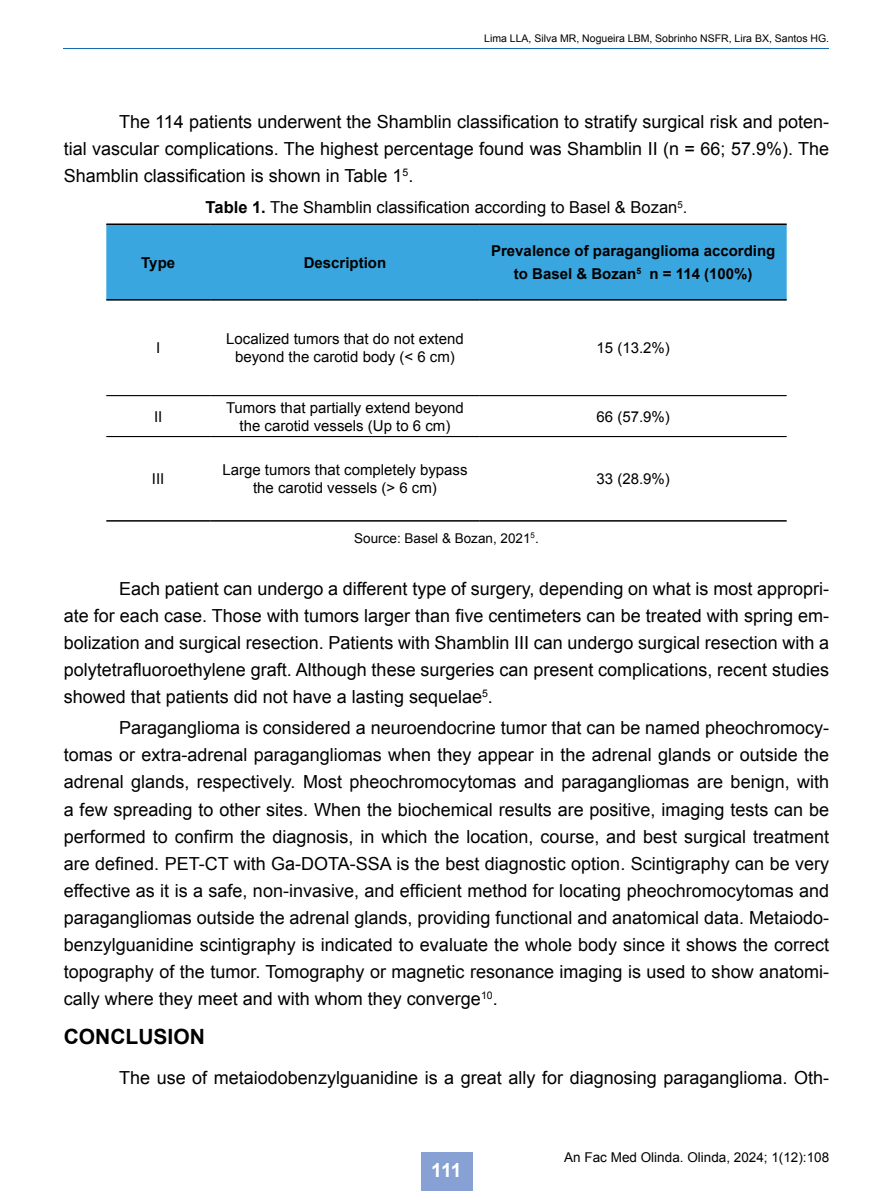
<style>
.page{position:relative;width:893px;height:1191px;background:#fff}
.page>*{position:absolute;margin:0;border:0;box-sizing:border-box;transform-origin:0 0}
.t1{font:700 21px "Arial";color:#000}
.t2{font:700 19.5px "Arial";color:#fff}
.t3{font:18px/27px "Arial";color:#000;text-align:justify}
.t4{font:16.5px "Arial";color:#000}
.t5{font:15px/18px "Arial";color:#000;text-align:center}
.t6{font:700 15px/22.5px "Arial";color:#000;text-align:center}
.t7{font:13.5px "Arial";color:#000}
.t8{font:10.5px "Arial";color:#000}
.s1{font-weight:700}
</style>
<div class="page">
<div style="left:421px;top:1152px;width:51px;height:39px;background:#87a1d4"></div>
<hr style="left:64px;top:48px;width:765px;height:1px;background:#176bb4">
<div style="left:106px;top:225px;width:681px;height:74px;background:#3aa6df"></div>
<hr style="left:106px;top:520px;width:104px;height:1px;background:#000">
<hr style="left:210px;top:520px;width:270px;height:1px;background:#000">
<hr style="left:480px;top:520px;width:307px;height:1px;background:#000">
<hr style="left:106px;top:223px;width:104px;height:2px;background:#000">
<hr style="left:106px;top:299px;width:104px;height:2px;background:#000">
<hr style="left:210px;top:223px;width:270px;height:2px;background:#000">
<hr style="left:210px;top:299px;width:270px;height:2px;background:#000">
<hr style="left:480px;top:223px;width:307px;height:2px;background:#000">
<hr style="left:480px;top:299px;width:307px;height:2px;background:#000">
<hr style="left:106px;top:395px;width:104px;height:1px;background:#000">
<hr style="left:210px;top:395px;width:270px;height:1px;background:#000">
<hr style="left:480px;top:395px;width:307px;height:1px;background:#000">
<hr style="left:106px;top:436px;width:104px;height:1px;background:#000">
<hr style="left:210px;top:436px;width:270px;height:1px;background:#000">
<hr style="left:480px;top:436px;width:307px;height:1px;background:#000">
<p class="t8" style="left:484px;top:31px;width:346px">Lima LLA, Silva MR, Nogueira LBM, Sobrinho NSFR, Lira BX, Santos HG.</p>
<p class="t3" style="left:64px;top:108px;width:767px;text-indent:55px">The 114 patients underwent the Shamblin classification to stratify surgical risk and poten&shy;tial vascular complications. The highest percentage found was Shamblin II (n = 66; 57.9%). The Shamblin classification is shown in Table 1<sup>5</sup>.</p>
<p class="t4" style="left:206px;top:197px;width:483px"><span class="s1">Table 1.</span> The Shamblin classification according to Basel &amp; Bozan<sup>5</sup>.</p>
<p class="t6" style="left:141px;top:251px;width:35px">Type</p>
<p class="t6" style="left:304px;top:251px;width:84px">Description</p>
<p class="t6" style="left:491px;top:240px;width:286px">Prevalence of paraganglioma according to Basel &amp; Bozan<sup>5</sup> n = 114 (100%)</p>
<p class="t5" style="left:156px;top:339px;width:6px">I</p>
<p class="t5" style="left:226px;top:330px;width:239px">Localized tumors that do not extend beyond the carotid body (&lt; 6 cm)</p>
<p class="t5" style="left:597px;top:339px;width:75px">15 (13.2%)</p>
<p class="t5" style="left:154px;top:407px;width:10px">II</p>
<p class="t5" style="left:226px;top:398px;width:239px">Tumors that partially extend beyond the carotid vessels (Up to 6 cm)</p>
<p class="t5" style="left:597px;top:407px;width:75px">66 (57.9%)</p>
<p class="t5" style="left:152px;top:470px;width:14px">III</p>
<p class="t5" style="left:222px;top:461px;width:247px">Large tumors that completely bypass the carotid vessels (&gt; 6 cm)</p>
<p class="t5" style="left:597px;top:470px;width:75px">33 (28.9%)</p>
<p class="t7" style="left:354px;top:529px;width:186px">Source: Basel &amp; Bozan, 2021<sup>5</sup>.</p>
<p class="t3" style="left:64px;top:575px;width:767px;text-indent:55px">Each patient can undergo a different type of surgery, depending on what is most appropri&shy;ate for each case. Those with tumors larger than five centimeters can be treated with spring em&shy;bolization and surgical resection. Patients with Shamblin III can undergo surgical resection with a polytetrafluoroethylene graft. Although these surgeries can present complications, recent studies showed that patients did not have a lasting sequelae<sup>5</sup>.</p>
<p class="t3" style="left:64px;top:715px;width:767px;text-indent:55px">Paraganglioma is considered a neuroendocrine tumor that can be named pheochromocy&shy;tomas or extra-adrenal paragangliomas when they appear in the adrenal glands or outside the adrenal glands, respectively. Most pheochromocytomas and paragangliomas are benign, with a few spreading to other sites. When the biochemical results are positive, imaging tests can be performed to confirm the diagnosis, in which the location, course, and best surgical treatment are defined. PET-CT with Ga-DOTA-SSA is the best diagnostic option. Scintigraphy can be very effective as it is a safe, non-invasive, and efficient method for locating pheochromocytomas and paragangliomas outside the adrenal glands, providing functional and anatomical data. Metaiodo&shy;benzylguanidine scintigraphy is indicated to evaluate the whole body since it shows the correct topography of the tumor. Tomography or magnetic resonance imaging is used to show anatomi&shy;cally where they meet and with whom they converge<sup>10</sup>.</p>
<p class="t1" style="left:64px;top:1022px;width:143px">CONCLUSION</p>
<p class="t3" style="left:119px;top:1064px;width:712px">The use of metaiodobenzylguanidine is a great ally for diagnosing paraganglioma. Oth-</p>
<p class="t2" style="left:431px;top:1157px;width:32px">111</p>
<p class="t7" style="left:564px;top:1148px;width:266px">An Fac Med Olinda. Olinda, 2024; 1(12):108</p>
</div>
